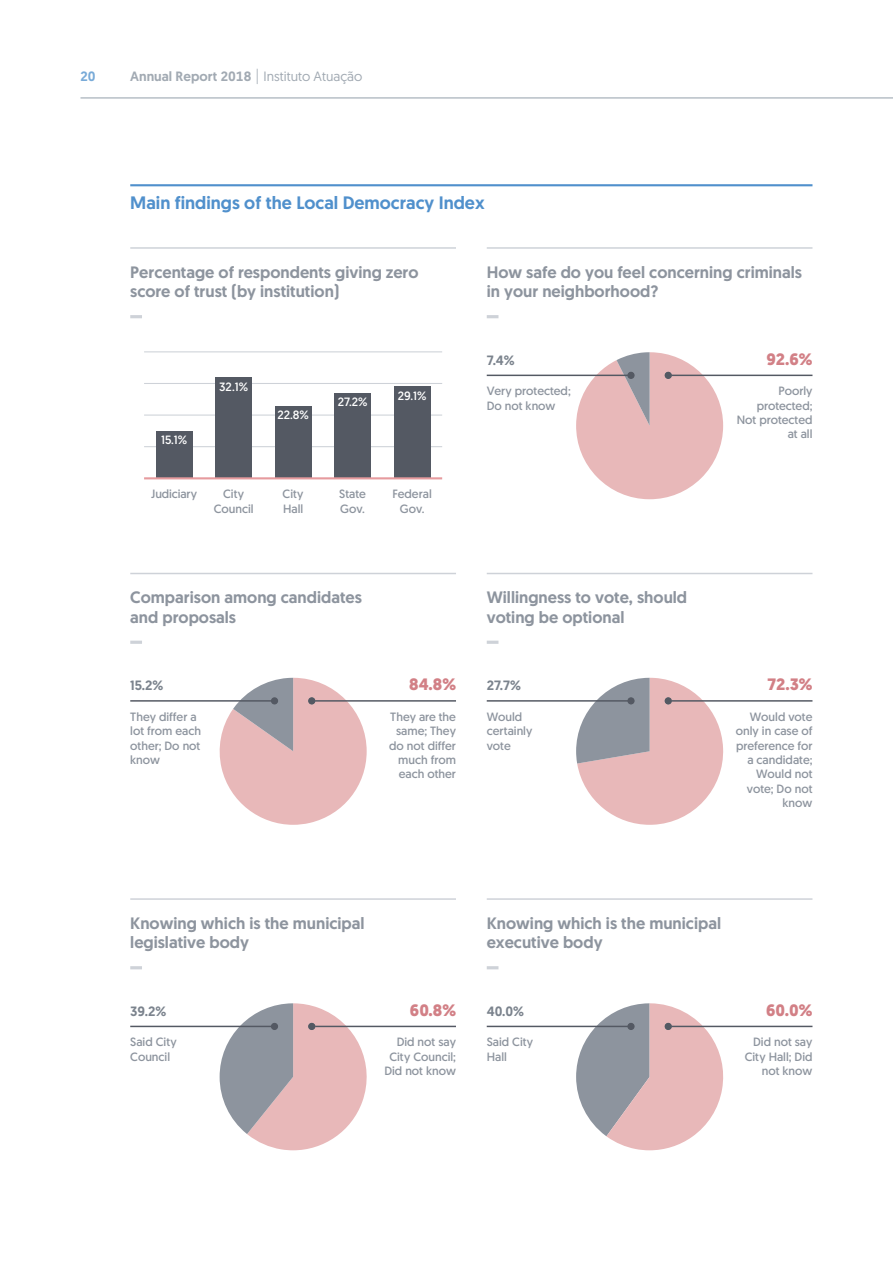
<style>
.page{position:relative;width:893px;height:1263px;background:#fff}
.page>*{position:absolute;margin:0;border:0;box-sizing:border-box;transform-origin:0 0}
.Subtítulo_02{font:500 18px "Geomanist";color:#5090cc}
.Subtítulo_02-2{font:500 16.5px/19.5px "Geomanist";color:#8d949e}
.Subtítulo_02-3{font:700 16.5px "Geomanist";color:#d28086}
.t1{font:500 13.5px "Geomanist";color:#a2aab3}
.Subtítulo_02-4{font:500 13.5px "Geomanist";color:#7b838d}
.t2{font:500 13.5px "Geomanist";color:#79abd8}
.Subtítulo_02-5{font:12px/14.4px "Geomanist";color:#8d949e}
.Subtítulo_02-6{font:12px "Geomanist";color:#fff}
.s1{font-weight:300;font-size:16.05px}
.s2{font-weight:400}
</style>
<div class="page">
<hr style="left:80px;top:97px;width:813px;height:2px;background:#b7bfc6">
<svg style="left:130px;top:315px;width:12px;height:3px"></svg>
<hr style="left:130px;top:247px;width:326px;height:2px;background:#ced2d8">
<hr style="left:144px;top:351px;width:298px;height:1px;background:#ced2d8">
<hr style="left:144px;top:383px;width:298px;height:1px;background:#ced2d8">
<hr style="left:144px;top:414px;width:298px;height:2px;background:#ced2d8">
<hr style="left:144px;top:446px;width:298px;height:1px;background:#ced2d8">
<div style="left:156px;top:431px;width:36px;height:47px;background:#545963"></div>
<div style="left:216px;top:377px;width:36px;height:101px;background:#545963"></div>
<div style="left:275px;top:406px;width:36px;height:72px;background:#545963"></div>
<div style="left:335px;top:393px;width:36px;height:85px;background:#545963"></div>
<div style="left:394px;top:386px;width:36px;height:92px;background:#545963"></div>
<hr style="left:144px;top:477px;width:298px;height:2px;background:#e69b9e">
<svg style="left:220px;top:1003px;width:156px;height:147px"></svg>
<hr style="left:130px;top:184px;width:682px;height:2px;background:#5090cc">
<svg style="left:576px;top:352px;width:147px;height:147px"></svg>
<svg style="left:487px;top:315px;width:11px;height:3px"></svg>
<hr style="left:668px;top:375px;width:144px;height:1px;background:#545963">
<div style="left:665px;top:372px;width:7px;height:7px;background:#545963;border-radius:50%"></div>
<div style="left:627px;top:372px;width:8px;height:7px;background:#545963;border-radius:50%"></div>
<hr style="left:487px;top:375px;width:144px;height:1px;background:#545963">
<hr style="left:487px;top:247px;width:325px;height:2px;background:#ced2d8">
<svg style="left:576px;top:678px;width:148px;height:147px"></svg>
<svg style="left:487px;top:641px;width:11px;height:3px"></svg>
<hr style="left:668px;top:700px;width:144px;height:2px;background:#545963">
<div style="left:665px;top:697px;width:7px;height:7px;background:#545963;border-radius:50%"></div>
<div style="left:627px;top:697px;width:8px;height:7px;background:#545963;border-radius:50%"></div>
<hr style="left:487px;top:700px;width:144px;height:2px;background:#545963">
<hr style="left:487px;top:573px;width:325px;height:1px;background:#ced2d8">
<svg style="left:130px;top:966px;width:12px;height:3px"></svg>
<hr style="left:312px;top:1026px;width:144px;height:1px;background:#545963">
<div style="left:308px;top:1023px;width:7px;height:7px;background:#545963;border-radius:50%"></div>
<div style="left:271px;top:1023px;width:7px;height:7px;background:#545963;border-radius:50%"></div>
<hr style="left:130px;top:1026px;width:145px;height:1px;background:#545963">
<hr style="left:130px;top:898px;width:326px;height:2px;background:#ced2d8">
<svg style="left:576px;top:1003px;width:149px;height:147px"></svg>
<svg style="left:487px;top:966px;width:11px;height:3px"></svg>
<hr style="left:668px;top:1026px;width:144px;height:1px;background:#545963">
<div style="left:665px;top:1023px;width:7px;height:7px;background:#545963;border-radius:50%"></div>
<div style="left:627px;top:1023px;width:8px;height:7px;background:#545963;border-radius:50%"></div>
<hr style="left:487px;top:1026px;width:144px;height:1px;background:#545963">
<hr style="left:487px;top:898px;width:325px;height:2px;background:#ced2d8">
<svg style="left:219px;top:678px;width:148px;height:147px"></svg>
<svg style="left:130px;top:641px;width:12px;height:3px"></svg>
<hr style="left:312px;top:700px;width:144px;height:2px;background:#545963">
<div style="left:308px;top:697px;width:7px;height:7px;background:#545963;border-radius:50%"></div>
<div style="left:271px;top:697px;width:7px;height:7px;background:#545963;border-radius:50%"></div>
<hr style="left:130px;top:700px;width:145px;height:2px;background:#545963">
<hr style="left:130px;top:573px;width:326px;height:1px;background:#ced2d8">
<p class="t2" style="left:81px;top:67px;width:17px">20</p>
<p class="t1" style="left:130px;top:67px;width:234px">Annual Report 2018 <span class="s1">|</span> <span class="s2">Instituto Atuação</span></p>
<p class="Subtítulo_02" style="left:130px;top:191px;width:356px">Main findings of the Local Democracy Index</p>
<p class="Subtítulo_02-2" style="left:130px;top:262px;width:290px">Percentage of respondents giving zero score of trust (by institution)</p>
<p class="Subtítulo_02-6" style="left:161px;top:432px;width:27px">15.1%</p>
<p class="Subtítulo_02-6" style="left:219px;top:379px;width:30px">32.1%</p>
<p class="Subtítulo_02-6" style="left:277px;top:407px;width:33px">22.8%</p>
<p class="Subtítulo_02-5" style="left:151px;top:487px;width:47px">Judiciary</p>
<p class="Subtítulo_02-5" style="left:214px;top:487px;width:41px;text-align:center">City<br>Council</p>
<p class="Subtítulo_02-5" style="left:283px;top:487px;width:22px">City</p>
<p class="Subtítulo_02-5" style="left:283px;top:501px;width:22px">Hall</p>
<p class="Subtítulo_02-6" style="left:338px;top:394px;width:31px">27.2%</p>
<p class="Subtítulo_02-6" style="left:398px;top:388px;width:30px">29.1%</p>
<p class="Subtítulo_02-5" style="left:339px;top:487px;width:28px">State<br>Gov.</p>
<p class="Subtítulo_02-5" style="left:392px;top:487px;width:41px;text-align:center">Federal<br>Gov.</p>
<p class="Subtítulo_02-2" style="left:487px;top:262px;width:317px">How safe do you feel concerning criminals in your neighborhood?</p>
<p class="Subtítulo_02-4" style="left:487px;top:351px;width:30px">7.4%</p>
<p class="Subtítulo_02-5" style="left:487px;top:384px;width:85px">Very protected;<br>Do not know</p>
<p class="Subtítulo_02-3" style="left:766px;top:348px;width:48px">92.6%</p>
<p class="Subtítulo_02-5" style="left:757px;top:384px;width:57px;text-align:right">Poorly protected;</p>
<p class="Subtítulo_02-5" style="left:737px;top:412px;width:77px;text-align:right">Not protected at all</p>
<p class="Subtítulo_02-2" style="left:130px;top:587px;width:233px">Comparison among candidates and proposals</p>
<p class="Subtítulo_02-4" style="left:130px;top:676px;width:34px">15.2%</p>
<p class="Subtítulo_02-5" style="left:130px;top:709px;width:72px">They differ a lot from each other; Do not know</p>
<p class="Subtítulo_02-3" style="left:409px;top:673px;width:48px">84.8%</p>
<p class="Subtítulo_02-5" style="left:389px;top:709px;width:68px;text-align:right">They are the same; They do not differ much from each other</p>
<p class="Subtítulo_02-2" style="left:487px;top:587px;width:202px">Willingness to vote, should voting be optional</p>
<p class="Subtítulo_02-4" style="left:487px;top:676px;width:36px">27.7%</p>
<p class="Subtítulo_02-5" style="left:487px;top:709px;width:47px">Would certainly vote</p>
<p class="Subtítulo_02-3" style="left:767px;top:673px;width:47px">72.3%</p>
<p class="Subtítulo_02-5" style="left:736px;top:709px;width:78px;text-align:right">Would vote only in case of preference for a candidate;<br>Would not vote; Do not know</p>
<p class="Subtítulo_02-2" style="left:130px;top:913px;width:236px">Knowing which is the municipal legislative body</p>
<p class="Subtítulo_02-4" style="left:130px;top:1002px;width:37px">39.2%</p>
<p class="Subtítulo_02-5" style="left:130px;top:1035px;width:48px">Said City<br>Council</p>
<p class="Subtítulo_02-3" style="left:410px;top:999px;width:48px">60.8%</p>
<p class="Subtítulo_02-5" style="left:384px;top:1035px;width:73px;text-align:right">Did not say<br>City Council;<br>Did not know</p>
<p class="Subtítulo_02-2" style="left:487px;top:913px;width:236px">Knowing which is the municipal executive body</p>
<p class="Subtítulo_02-4" style="left:487px;top:1002px;width:39px">40.0%</p>
<p class="Subtítulo_02-5" style="left:487px;top:1035px;width:48px">Said City<br>Hall</p>
<p class="Subtítulo_02-3" style="left:766px;top:999px;width:48px">60.0%</p>
<p class="Subtítulo_02-5" style="left:745px;top:1035px;width:69px;text-align:right">Did not say<br>City Hall; Did not know</p>
</div>
